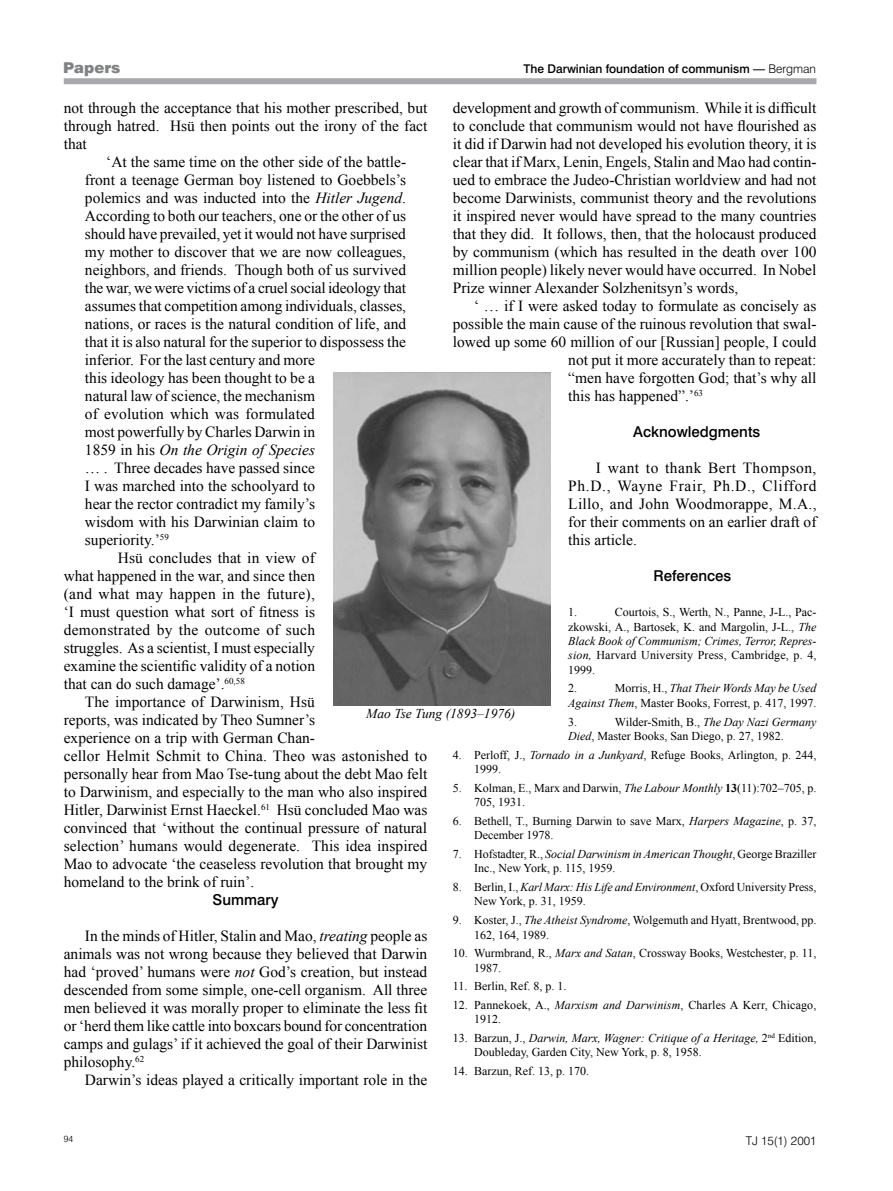
<style>
.page{position:relative;width:893px;height:1191px;background:#fff}
.page>*{position:absolute;margin:0;border:0;box-sizing:border-box;transform-origin:0 0}
.t1{font:15.45px/18px "Times New Roman";color:#000;text-align:justify}
.t2{font:15.45px "Times New Roman";letter-spacing:.02em;color:#000}
.t3{font:italic 15.45px "Times New Roman";color:#000}
.t4{font:500 15px "Swiss 721 BT";color:#000}
.t5{font:900 15px "Swiss 721 BT";color:#808284}
.t6{font:italic 13.5px "Times New Roman";color:#000}
.t7{font:12px/14.4px "Times New Roman";color:#000}
.t8{font:500 12px "Swiss 721 BT";color:#000}
.t9{font:300 12px "Swiss 721 BT";color:#000}
.t10{font:300 9px "Swiss 721 BT";color:#000}
.s1{font-style:italic}
.s2{font-style:normal}
.s3{font-weight:300}
.s4{font-weight:700}
</style>
<div class="page">
<div style="left:64px;top:78px;width:752px;height:6px;background:#a7a9ac"></div>
<img style="left:333px;top:372px;width:217px;height:333px">
<p class="t5" style="left:63px;top:59px;width:59px">Papers</p>
<p class="t1" style="left:64px;top:98px;width:365px">not through the acceptance that his mother prescribed, but through hatred. Hsü then points out the irony of the fact that</p>
<p class="t1" style="left:106px;top:152px;width:301px">‘At the same time on the other side of the battle-</p>
<p class="t1" style="left:85px;top:170px;width:323px">front a teenage German boy listened to Goebbels’s</p>
<p class="t1" style="left:85px;top:188px;width:323px">polemics and was inducted into the <span class="s1">Hitler Jugend</span>.</p>
<p class="t1" style="left:85px;top:206px;width:323px">According to both our teachers, one or the other of us</p>
<p class="t1" style="left:85px;top:224px;width:322px">should have prevailed, yet it would not have surprised</p>
<p class="t1" style="left:85px;top:242px;width:323px">my mother to discover that we are now colleagues,</p>
<p class="t1" style="left:85px;top:260px;width:323px">neighbors, and friends. Though both of us survived</p>
<p class="t1" style="left:85px;top:278px;width:323px">the war, we were victims of a cruel social ideology that</p>
<p class="t1" style="left:85px;top:296px;width:323px">assumes that competition among individuals, classes,</p>
<p class="t1" style="left:85px;top:314px;width:323px">nations, or races is the natural condition of life, and</p>
<p class="t1" style="left:85px;top:332px;width:322px">that it is also natural for the superior to dispossess the</p>
<p class="t1" style="left:85px;top:350px;width:232px">inferior. For the last century and more</p>
<p class="t1" style="left:85px;top:368px;width:232px">this ideology has been thought to be a</p>
<p class="t1" style="left:85px;top:386px;width:232px">natural law of science, the mechanism</p>
<p class="t1" style="left:85px;top:404px;width:231px">of evolution which was formulated</p>
<p class="t1" style="left:85px;top:422px;width:232px">most powerfully by Charles Darwin in</p>
<p class="t3" style="left:85px;top:439px;width:232px"><span class="s2">1859 in his</span> On the Origin of Species</p>
<p class="t1" style="left:85px;top:458px;width:232px">… . Three decades have passed since</p>
<p class="t1" style="left:85px;top:476px;width:232px">I was marched into the schoolyard to</p>
<p class="t1" style="left:85px;top:494px;width:232px">hear the rector contradict my family’s</p>
<p class="t1" style="left:85px;top:512px;width:232px">wisdom with his Darwinian claim to</p>
<p class="t1" style="left:85px;top:530px;width:85px">superiority.’<sup>59</sup></p>
<p class="t1" style="left:118px;top:548px;width:199px">Hsü concludes that in view of</p>
<p class="t1" style="left:64px;top:566px;width:253px">what happened in the war, and since then</p>
<p class="t2" style="left:64px;top:583px;width:253px">(and what may happen in the future),</p>
<p class="t1" style="left:64px;top:602px;width:253px">‘I must question what sort of fitness is</p>
<p class="t2" style="left:64px;top:619px;width:253px">demon-strated by the outcome of such</p>
<p class="t1" style="left:64px;top:638px;width:253px">struggles. As a scientist, I must especially</p>
<p class="t1" style="left:64px;top:656px;width:253px">examine the scientific validity of a notion</p>
<p class="t1" style="left:64px;top:674px;width:183px">that can do such damage’.<sup>60,58</sup></p>
<p class="t1" style="left:85px;top:692px;width:231px">The importance of Darwinism, Hsü</p>
<p class="t1" style="left:64px;top:710px;width:253px">reports, was indicated by Theo Sumner’s</p>
<p class="t1" style="left:64px;top:728px;width:253px">experience on a trip with German Chan-</p>
<p class="t1" style="left:64px;top:746px;width:365px">cellor Helmit Schmit to China. Theo was astonished to</p>
<p class="t1" style="left:64px;top:764px;width:365px">personally hear from Mao Tse-tung about the debt Mao felt</p>
<p class="t1" style="left:64px;top:782px;width:365px">to Darwinism, and especially to the man who also inspired</p>
<p class="t1" style="left:64px;top:800px;width:365px">Hitler, Darwinist Ernst Haeckel.<sup>61</sup> Hsü concluded Mao was</p>
<p class="t1" style="left:64px;top:818px;width:365px">convinced that ‘without the continual pressure of natural</p>
<p class="t1" style="left:64px;top:836px;width:365px">selection’ humans would degenerate. This idea inspired</p>
<p class="t1" style="left:64px;top:854px;width:365px">Mao to advocate ‘the ceaseless revolution that brought my</p>
<p class="t1" style="left:64px;top:872px;width:192px">homeland to the brink of ruin’.</p>
<p class="t4" style="left:213px;top:890px;width:67px">Summary</p>
<p class="t1" style="left:64px;top:926px;width:365px;text-indent:21px">In the minds of Hitler, Stalin and Mao, <span class="s1">treating</span> people as animals was not wrong because they believed that Darwin had ‘proved’ humans were <span class="s1">not</span> God’s creation, but instead descended from some simple, one-cell organism. All three men believed it was morally proper to eliminate the less fit or ‘herd them like cattle into boxcars bound for concentration camps and gulags’ if it achieved the goal of their Darwinist philosophy.<sup>62</sup></p>
<p class="t1" style="left:85px;top:1070px;width:344px">Darwin’s ideas played a critically important role in the</p>
<p class="t8" style="left:524px;top:61px;width:294px">The Darwinian foundation of communism — <span class="s3">Bergman</span></p>
<p class="t1" style="left:453px;top:98px;width:365px">development and growth of communism. While it is difficult to conclude that communism would not have flourished as it did if Darwin had not developed his evolution theory, it is clear that if Marx, Lenin, Engels, Stalin and Mao had contin&shy;ued to embrace the Judeo-Christian worldview and had not become Darwinists, communist theory and the revolutions it inspired never would have spread to the many countries that they did. It follows, then, that the holocaust produced by communism (which has resulted in the death over 100 million people) likely never would have occurred. In Nobel Prize winner Alexander Solzhenitsyn’s words,</p>
<p class="t1" style="left:474px;top:296px;width:344px">‘ … if I were asked today to formulate as concisely as</p>
<p class="t1" style="left:453px;top:314px;width:365px">possible the main cause of the ruinous revolution that swal-</p>
<p class="t1" style="left:453px;top:332px;width:365px">lowed up some 60 million of our [Russian] people, I could</p>
<p class="t1" style="left:568px;top:350px;width:250px">not put it more accurately than to repeat:</p>
<p class="t1" style="left:568px;top:368px;width:250px">“men have forgotten God; that’s why all</p>
<p class="t1" style="left:568px;top:386px;width:136px">this has happened”.’<sup>63</sup></p>
<p class="t4" style="left:633px;top:422px;width:129px">Acknowledgments</p>
<p class="t1" style="left:568px;top:458px;width:250px;text-indent:27px">I want to thank Bert Thompson, Ph.D., Wayne Frair, Ph.D., Clifford Lillo, and John Woodmorappe, M.A., for their comments on an earlier draft of this article.</p>
<p class="t4" style="left:653px;top:566px;width:79px">References</p>
<p class="t7" style="left:568px;top:605px;width:10px">1.</p>
<p class="t7" style="left:568px;top:605px;width:250px;text-align:justify;text-indent:47px">Courtois, S., Werth, N., Panne, J-L., Pac&shy;zkowski, A., Bartosek, K. and Margolin, J-L., <span class="s1">The Black Book of Communism; Crimes, Terror, Repres&shy;sion,</span> Harvard University Press, Cambridge, p. 4, 1999.</p>
<p class="t7" style="left:568px;top:681px;width:10px">2.</p>
<p class="t7" style="left:568px;top:681px;width:250px;text-align:right">Morris, H., <span class="s1">That Their Words May be Used<br>Against Them</span>, Master Books, Forrest, p. 417, 1997.</p>
<p class="t7" style="left:568px;top:714px;width:10px">3.</p>
<p class="t6" style="left:366px;top:703px;width:151px">Mao Tse Tung (1893–1976)</p>
<p class="t7" style="left:568px;top:714px;width:250px;text-indent:47px">Wilder-Smith, B., <span class="s1">The Day Nazi Germany<br>Died</span>, Master Books, San Diego, p. 27, 1982.</p>
<p class="t7" style="left:474px;top:747px;width:344px;text-indent:-21px">4. Perloff, J., <span class="s1">Tornado in a Junkyard</span>, Refuge Books, Arlington, p. 244,<br>1999.</p>
<p class="t7" style="left:474px;top:780px;width:344px;text-indent:-21px">5. Kolman, E., Marx and Darwin, <span class="s1">The Labour Monthly</span> <span class="s4">13</span>(11):702–705, p.<br>705, 1931.</p>
<p class="t7" style="left:474px;top:813px;width:344px;text-indent:-21px">6. Bethell, T., Burning Darwin to save Marx, <span class="s1">Harpers Magazine</span>, p. 37,<br>December 1978.</p>
<p class="t7" style="left:474px;top:846px;width:344px;text-indent:-21px">7. Hofstadter, R., <span class="s1">Social Darwinism in American Thought</span>, George Braziller<br>Inc., New York, p. 115, 1959.</p>
<p class="t7" style="left:474px;top:879px;width:344px;text-indent:-21px">8. Berlin, I., <span class="s1">Karl Marx: His Life and Environment</span>, Oxford University Press,<br>New York, p. 31, 1959.</p>
<p class="t7" style="left:474px;top:912px;width:344px;text-indent:-21px">9. Koster, J., <span class="s1">The Atheist Syndrome</span>, Wolgemuth and Hyatt, Brentwood, pp.<br>162, 164, 1989.</p>
<p class="t7" style="left:474px;top:945px;width:344px;text-indent:-21px">10. Wurmbrand, R., <span class="s1">Marx and Satan</span>, Crossway Books, Westchester, p. 11,<br>1987.</p>
<p class="t7" style="left:453px;top:979px;width:115px">11. Berlin, Ref. 8, p. 1.</p>
<p class="t7" style="left:474px;top:997px;width:344px;text-indent:-21px">12. Pannekoek, A., <span class="s1">Marxism and Darwinism</span>, Charles A Kerr, Chicago,<br>1912.</p>
<p class="t7" style="left:474px;top:1030px;width:344px;text-indent:-21px">13. Barzun, J., <span class="s1">Darwin, Marx, Wagner: Critique of a Heritage,</span> 2<sup>nd</sup> Edition,<br>Doubleday, Garden City, New York, p. 8, 1958.</p>
<p class="t7" style="left:453px;top:1063px;width:138px">14. Barzun, Ref. 13, p. 170.</p>
<p class="t10" style="left:64px;top:1133px;width:11px">94</p>
<p class="t9" style="left:746px;top:1133px;width:72px">TJ 15(1) 2001</p>
</div>
